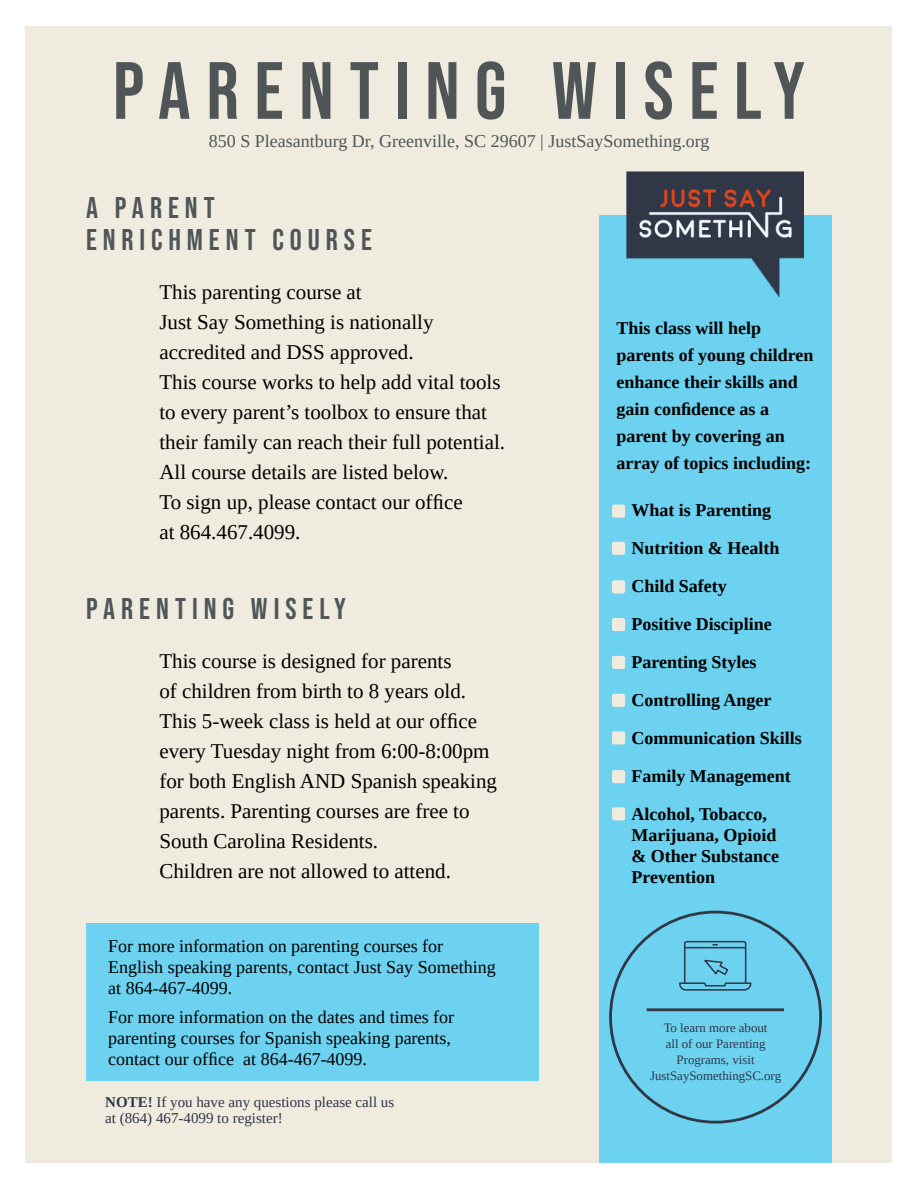
<style>
.page{position:relative;width:918px;height:1188px;background:#fff}
.page>*{position:absolute;margin:0;border:0;box-sizing:border-box;transform-origin:0 0}
.t1{font:81px "Bebas Neue";letter-spacing:.19em;color:#505658}
.t2{font:30px/31.5px "Bebas Neue";letter-spacing:.2em;color:#505658}
.t3{font:21px/30px "Liberation Serif";color:#000}
.t4{font:700 18px/38px "Liberation Serif";color:#000}
.t5{font:18px/21px "Liberation Serif";color:#000}
.t6{font:18px "Liberation Serif";color:#505658}
.t7{font:15px/16.5px "Liberation Serif";color:#303847}
.t8{font:12.9px/16px "Liberation Serif";color:#303847;text-align:center}
.s1{font-weight:700}
</style>
<div class="page">
<div style="left:26px;top:26px;width:866px;height:1136px;background:#efebde"></div>
<div style="left:599px;top:215px;width:233px;height:947px;background:#6cd2f0"></div>
<div style="left:86px;top:924px;width:453px;height:157px;background:#6cd2f0"></div>
<svg style="left:679px;top:940px;width:73px;height:51px"></svg>
<hr style="left:647px;top:1008px;width:137px;height:3px;background:#303847">
<img style="left:626px;top:172px;width:177px;height:125px">
<div style="left:612px;top:505px;width:13px;height:13px;background:#efebde;border-radius:2px"></div>
<div style="left:612px;top:542px;width:13px;height:13px;background:#efebde;border-radius:2px"></div>
<div style="left:612px;top:580px;width:13px;height:13px;background:#efebde;border-radius:2px"></div>
<div style="left:612px;top:618px;width:13px;height:13px;background:#efebde;border-radius:2px"></div>
<div style="left:612px;top:656px;width:13px;height:13px;background:#efebde;border-radius:2px"></div>
<div style="left:612px;top:694px;width:13px;height:13px;background:#efebde;border-radius:2px"></div>
<div style="left:612px;top:731px;width:13px;height:14px;background:#efebde;border-radius:2px"></div>
<div style="left:612px;top:770px;width:13px;height:13px;background:#efebde;border-radius:2px"></div>
<div style="left:612px;top:807px;width:13px;height:13px;background:#efebde;border-radius:2px"></div>
<h1 class="t1" style="left:113px;top:43px;width:694px">PARENTING WISELY</h1>
<p class="t6" style="left:209px;top:135px;width:502px">850 S Pleasantburg Dr, Greenville, SC 29607 | JustSaySomething.org</p>
<h2 class="t2" style="left:86px;top:192px;width:287px">A PARENT<br>ENRICHMENT COURSE</h2>
<p class="t3" style="left:159px;top:279px;width:347px">This parenting course at<br>Just Say Something is nationally accredited and DSS approved.<br>This course works to help add vital tools to every parent’s toolbox to ensure that their family can reach their full potential.<br>All course details are listed below.<br>To sign up, please contact our office<br>at 864.467.4099.</p>
<h2 class="t2" style="left:86px;top:593px;width:262px">PARENTING WISELY</h2>
<p class="t3" style="left:159px;top:648px;width:339px">This course is designed for parents<br>of children from birth to 8 years old.<br>This 5-week class is held at our office every Tuesday night from 6:00-8:00pm for both English AND Spanish speaking parents. Parenting courses are free to South Carolina Residents.<br>Children are not allowed to attend.</p>
<p class="t5" style="left:108px;top:937px;width:389px">For more information on parenting courses for<br>English speaking parents, contact Just Say Something at 864-467-4099.</p>
<p class="t5" style="left:108px;top:1008px;width:347px">For more information on the dates and times for parenting courses for Spanish speaking parents, contact our office at 864-467-4099.</p>
<p class="t7" style="left:105px;top:1095px;width:291px"><span class="s1">NOTE!</span> If you have any questions please call us at (864) 467-4099 to register!</p>
<p class="t4" style="left:617px;top:316px;width:198px;line-height:27px">This class will help parents of young children enhance their skills and gain confidence as a parent by covering an array of topics including:</p>
<p class="t4" style="left:631px;top:493px;width:172px">What is Parenting<br>Nutrition &amp; Health<br>Child Safety<br>Positive Discipline<br>Parenting Styles<br>Controlling Anger<br>Communication Skills<br>Family Management<br>Alcohol, Tobacco,</p>
<p class="t4" style="left:631px;top:827px;width:149px;line-height:21px">Marijuana, Opioid &amp; Other Substance<br>Prevention</p>
<p class="t8" style="left:650px;top:1021px;width:133px">To learn more about<br>all of our Parenting<br>Programs, visit<br>JustSaySomethingSC.org</p>
</div>
